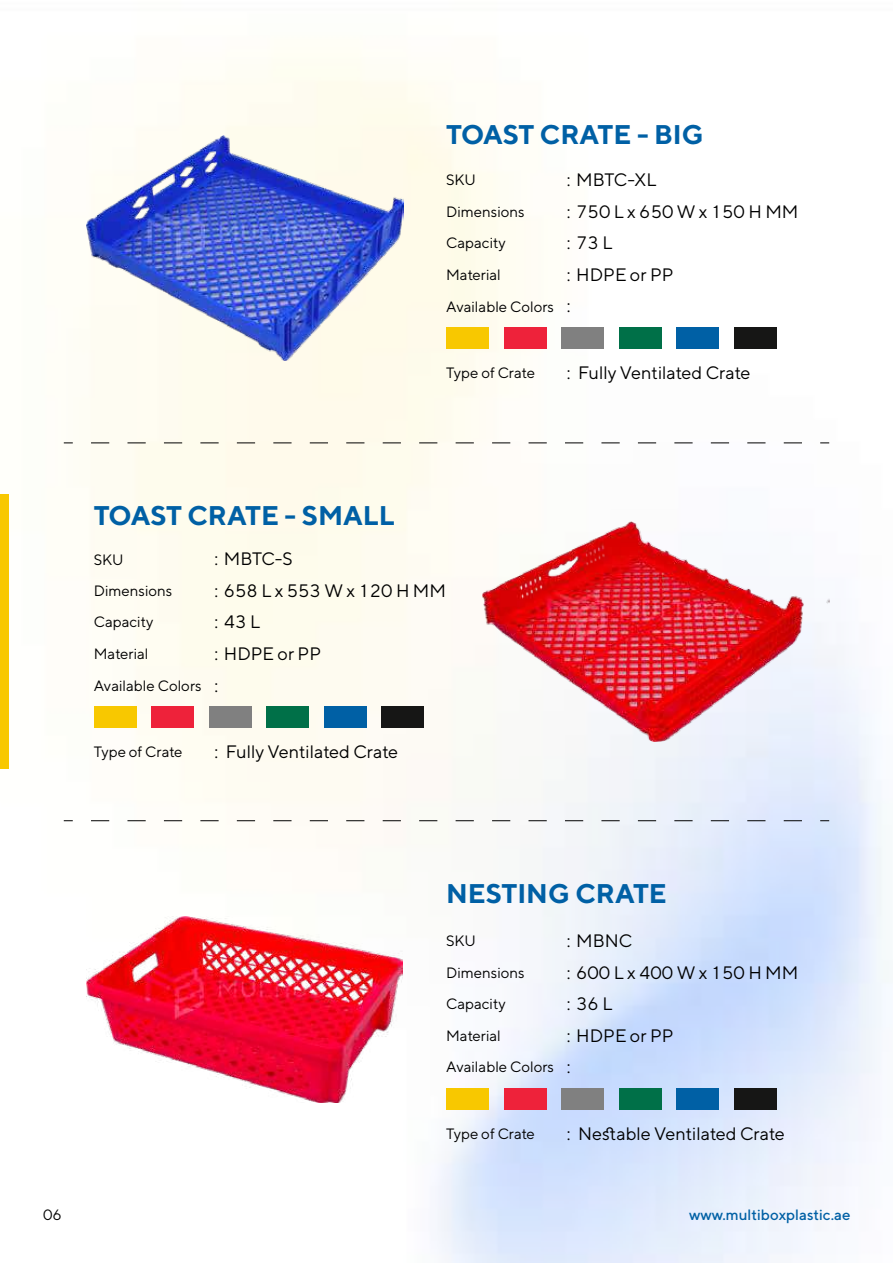
<style>
.page{position:relative;width:893px;height:1263px;background:#fff}
.page>*{position:absolute;margin:0;border:0;box-sizing:border-box;transform-origin:0 0}
.t1{font:700 27px "TT Norms";color:#0060a5}
.t2{font:18px/31.5px "TT Norms";color:#000}
.t3{font:15px/31.5px "TT Norms";color:#000}
.t4{font:500 15px "TT Norms";color:#0060a5}
</style>
<div class="page">
<img style="left:0;top:53px;width:889px;height:1210px">
<div style="left:0;top:494px;width:8px;height:274px;background:#f8c800"></div>
<div style="left:446px;top:1088px;width:43px;height:21px;background:#f8c800"></div>
<div style="left:504px;top:1088px;width:42px;height:21px;background:#ee223a"></div>
<div style="left:561px;top:1088px;width:43px;height:21px;background:#808080"></div>
<div style="left:619px;top:1088px;width:42px;height:21px;background:#007048"></div>
<div style="left:676px;top:1088px;width:43px;height:21px;background:#0060a5"></div>
<div style="left:734px;top:1088px;width:43px;height:21px;background:#161615"></div>
<div style="left:94px;top:706px;width:43px;height:21px;background:#f8c800"></div>
<div style="left:152px;top:706px;width:42px;height:21px;background:#ee223a"></div>
<div style="left:209px;top:706px;width:43px;height:21px;background:#808080"></div>
<div style="left:267px;top:706px;width:42px;height:21px;background:#007048"></div>
<div style="left:324px;top:706px;width:43px;height:21px;background:#0060a5"></div>
<div style="left:382px;top:706px;width:42px;height:21px;background:#161615"></div>
<svg style="left:91px;top:820px;width:720px;height:1px"></svg>
<div style="left:446px;top:327px;width:43px;height:21px;background:#f8c800"></div>
<div style="left:504px;top:327px;width:42px;height:21px;background:#ee223a"></div>
<div style="left:561px;top:327px;width:43px;height:21px;background:#808080"></div>
<div style="left:619px;top:327px;width:43px;height:21px;background:#007048"></div>
<div style="left:677px;top:327px;width:42px;height:21px;background:#0060a5"></div>
<div style="left:734px;top:327px;width:43px;height:21px;background:#161615"></div>
<svg style="left:91px;top:442px;width:720px;height:1px"></svg>
<img style="left:86px;top:136px;width:317px;height:225px">
<img style="left:483px;top:521px;width:346px;height:221px">
<img style="left:86px;top:916px;width:316px;height:187px">
<h1 class="t1" style="left:446px;top:118px;width:259px">TOAST CRATE - BIG</h1>
<p class="t3" style="left:446px;top:164px;width:31px">SKU</p>
<p class="t3" style="left:446px;top:196px;width:109px">Dimensions<br>Capacity<br>Material<br>Available Colors</p>
<p class="t2" style="left:567px;top:164px;width:91px">: MBTC-XL</p>
<p class="t2" style="left:567px;top:195px;width:233px">: 750 L x 650 W x 150 H MM : 73 L<br>: HDPE or PP</p>
<p class="t2" style="left:567px;top:290px;width:5px">:</p>
<p class="t3" style="left:446px;top:356px;width:90px">Type of Crate</p>
<p class="t2" style="left:567px;top:356px;width:185px">: Fully Ventilated Crate</p>
<h1 class="t1" style="left:94px;top:498px;width:302px">TOAST CRATE - SMALL</h1>
<p class="t3" style="left:94px;top:543px;width:31px">SKU</p>
<p class="t3" style="left:94px;top:575px;width:109px">Dimensions<br>Capacity<br>Material<br>Available Colors</p>
<p class="t2" style="left:214px;top:543px;width:80px">: MBTC-S</p>
<p class="t2" style="left:214px;top:574px;width:233px">: 658 L x 553 W x 120 H MM : 43 L<br>: HDPE or PP</p>
<p class="t2" style="left:214px;top:669px;width:5px">:</p>
<p class="t3" style="left:94px;top:736px;width:90px">Type of Crate</p>
<p class="t2" style="left:214px;top:735px;width:185px">: Fully Ventilated Crate</p>
<h1 class="t1" style="left:446px;top:877px;width:222px">NESTING CRATE</h1>
<p class="t3" style="left:446px;top:925px;width:31px">SKU</p>
<p class="t3" style="left:446px;top:956px;width:109px">Dimensions<br>Capacity<br>Material<br>Available Colors</p>
<p class="t2" style="left:567px;top:925px;width:67px">: MBNC</p>
<p class="t2" style="left:567px;top:956px;width:233px">: 600 L x 400 W x 150 H MM : 36 L<br>: HDPE or PP</p>
<p class="t2" style="left:567px;top:1051px;width:5px">:</p>
<p class="t3" style="left:446px;top:1117px;width:90px">Type of Crate</p>
<p class="t2" style="left:567px;top:1117px;width:220px">: Nestable Ventilated Crate</p>
<p class="t3" style="left:43px;top:1199px;width:20px">06</p>
<p class="t4" style="left:689px;top:1206px;width:163px">www.multiboxplastic.ae</p>
</div>
